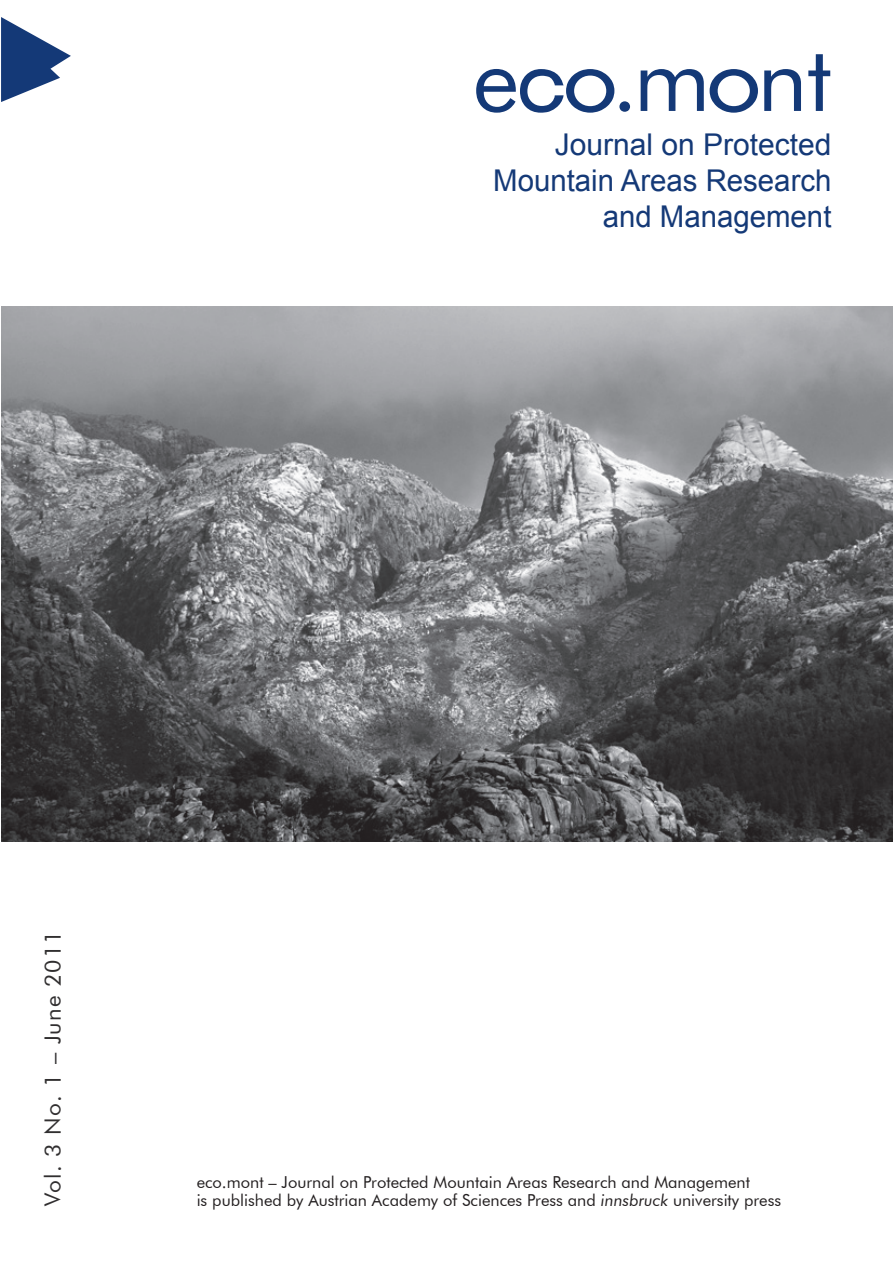
<style>
.page{position:relative;width:893px;height:1263px;background:#fff}
.page>*{position:absolute;margin:0;border:0;box-sizing:border-box;transform-origin:0 0}
.t1{font:30px/36px "Arial";color:#143977;text-align:right}
.t2{font:22.5px "Futura BT";letter-spacing:.05em;color:#312f30}
.t3{font:16.5px/18px "Futura BT";color:#231f20}
.s1{font-style:italic}
</style>
<div class="page">
<svg style="left:1px;top:17px;width:70px;height:85px"></svg>
<svg style="left:476px;top:69px;width:154px;height:44px"></svg>
<svg style="left:641px;top:69px;width:63px;height:42px"></svg>
<svg style="left:710px;top:69px;width:48px;height:44px"></svg>
<svg style="left:764px;top:69px;width:37px;height:42px"></svg>
<svg style="left:808px;top:54px;width:22px;height:57px"></svg>
<img style="left:1px;top:306px;width:892px;height:536px">
<h1 class="t1" style="left:493px;top:127px;width:340px">Journal on Protected<br>Mountain Areas Research and Management</h1>
<h2 class="t2" style="left:39px;top:1206px;width:277px;rotate:-90deg">Vol. 3 No. 1 – June 2011</h2>
<p class="t3" style="left:197px;top:1173px;width:586px">eco.mont – Journal on Protected Mountain Areas Research and Management<br>is published by Austrian Academy of Sciences Press and <span class="s1">innsbruck</span> university press</p>
</div>
